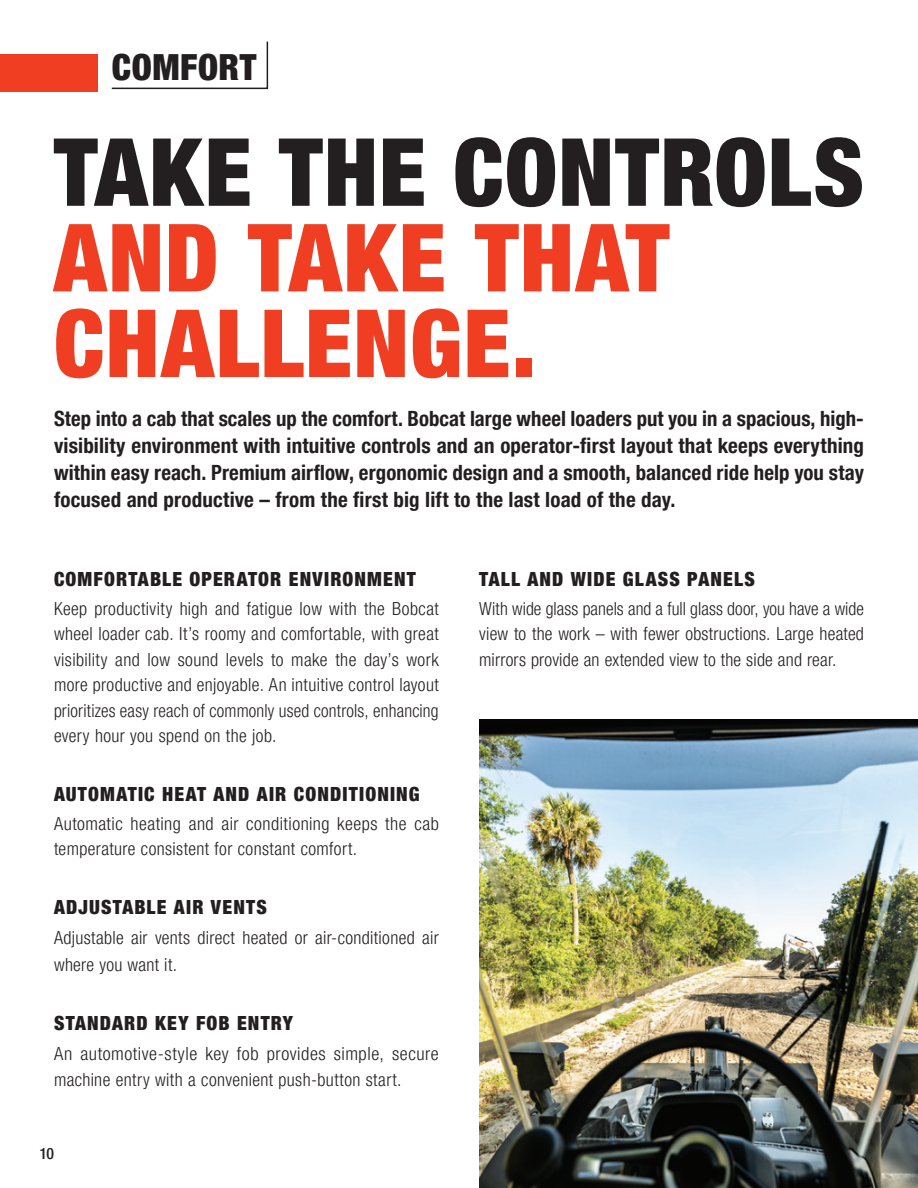
<style>
.page{position:relative;width:918px;height:1188px;background:#fff}
.page>*{position:absolute;margin:0;border:0;box-sizing:border-box;transform-origin:0 0}
.Master_Tabs{font:900 condensed 94.2px/85.7px "Helvetica Neue LT Pro";letter-spacing:.015em;color:#ef3e22}
.Body{font:900 condensed 36px "Helvetica Neue LT Pro";letter-spacing:.015em;color:#231f20}
.Large_Body_Copy{font:700 condensed 21px/27px "Helvetica Neue LT Pro";letter-spacing:.01em;color:#231f20;text-align:justify}
.Subhead_II{font:900 condensed 19.5px "Helvetica Neue LT Pro";letter-spacing:.06em;color:#231f20}
.Large_Body_Copy-2{font:300 condensed 18px/25.5px "Helvetica Neue LT Pro";letter-spacing:.02em;color:#231f20}
.t1{font:500 condensed 15.75px "Helvetica Neue LT Pro";color:#231f20}
.s1{color:#231f20}
</style>
<div class="page">
<div style="left:0;top:54px;width:97px;height:38px;background:#ef3e22"></div>
<svg style="left:111px;top:41px;width:158px;height:49px"></svg>
<img style="left:479px;top:720px;width:439px;height:468px">
<p class="Body" style="left:112px;top:45px;width:146px">COMFORT</p>
<p class="Master_Tabs" style="left:54px;top:129px;width:812px"><span class="s1">TAKE THE CONTROLS<br></span>AND TAKE THAT<br>CHALLENGE.</p>
<p class="Large_Body_Copy" style="left:54px;top:405px;width:812px">Step into a cab that scales up the comfort. Bobcat large wheel loaders put you in a spacious, high&shy;visibility environment with intuitive controls and an operator-first layout that keeps everything within easy reach. Premium airflow, ergonomic design and a smooth, balanced ride help you stay focused and productive – from the first big lift to the last load of the day.</p>
<p class="Subhead_II" style="left:54px;top:567px;width:363px">COMFORTABLE OPERATOR ENVIRONMENT</p>
<p class="Large_Body_Copy-2" style="left:54px;top:596px;width:386px;text-align:justify">Keep productivity high and fatigue low with the Bobcat wheel loader cab. It’s roomy and comfortable, with great visibility and low sound levels to make the day’s work more productive and enjoyable. An intuitive control layout prioritizes easy reach of commonly used controls, enhancing every hour you spend on the job.</p>
<p class="Subhead_II" style="left:54px;top:782px;width:367px">AUTOMATIC HEAT AND AIR CONDITIONING</p>
<p class="Large_Body_Copy-2" style="left:54px;top:811px;width:386px">Automatic heating and air conditioning keeps the cab temperature consistent for constant comfort.</p>
<p class="Subhead_II" style="left:54px;top:895px;width:214px">ADJUSTABLE AIR VENTS</p>
<p class="Large_Body_Copy-2" style="left:54px;top:924px;width:386px;line-height:27px">Adjustable air vents direct heated or air-conditioned air where you want it.</p>
<p class="Subhead_II" style="left:54px;top:1011px;width:241px">STANDARD KEY FOB ENTRY</p>
<p class="Large_Body_Copy-2" style="left:54px;top:1041px;width:386px">An automotive-style key fob provides simple, secure machine entry with a convenient push-button start.</p>
<p class="t1" style="left:39px;top:1144px;width:16px">10</p>
<p class="Subhead_II" style="left:479px;top:567px;width:277px">TALL AND WIDE GLASS PANELS</p>
<p class="Large_Body_Copy-2" style="left:479px;top:596px;width:386px;text-align:justify">With wide glass panels and a full glass door, you have a wide view to the work – with fewer obstructions. Large heated mirrors provide an extended view to the side and rear.</p>
</div>
